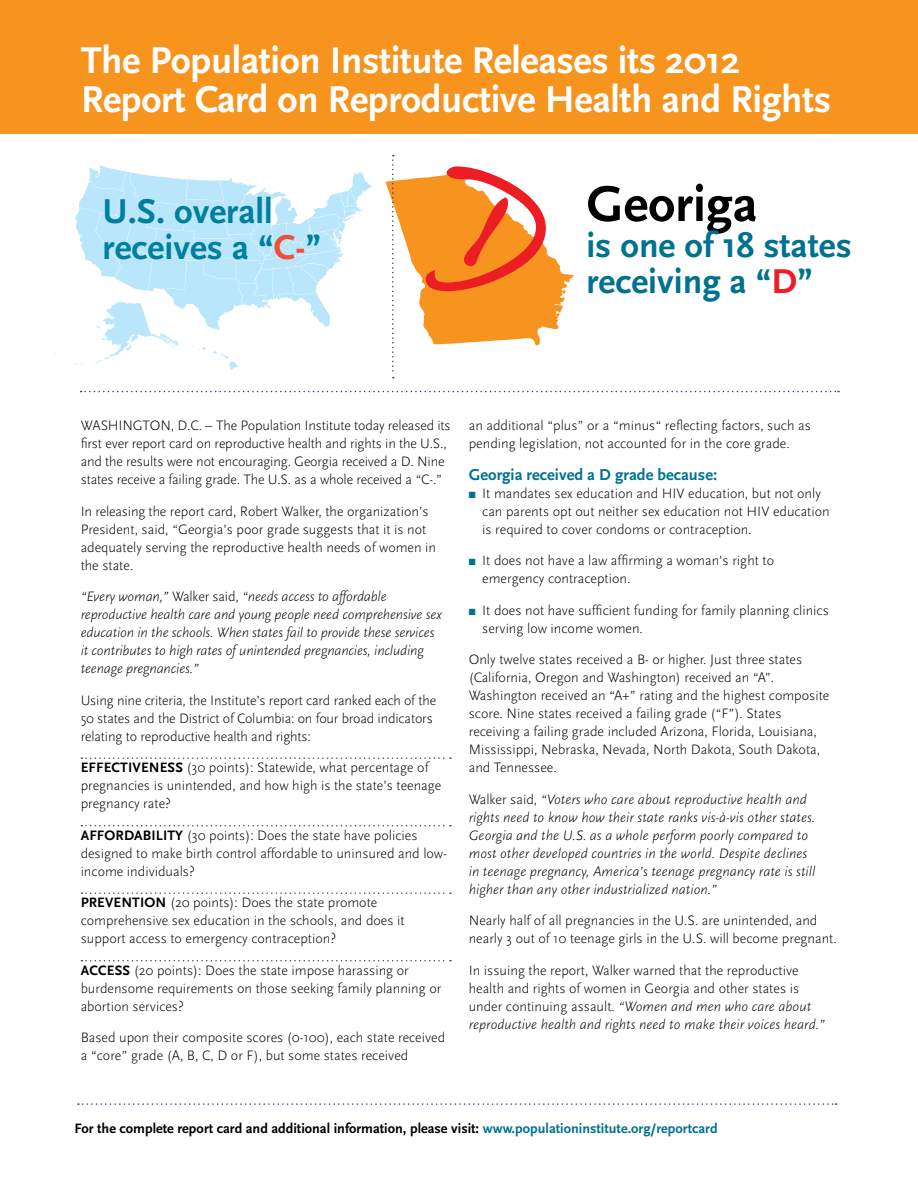
<style>
.page{position:relative;width:918px;height:1188px;background:#fff}
.page>*{position:absolute;margin:0;border:0;box-sizing:border-box;transform-origin:0 0}
.t1{font:162px "Handwriting Dakota";color:#ed1d24}
.t2{font:700 52.5px "Scala Sans Pro";color:#000}
.t3{font:700 39px/39px "Scala Sans Pro";letter-spacing:-.01em;color:#fff}
.t4{font:700 36px/36px "Scala Sans Pro";color:#00728f}
.t5{font:700 36px/36px "Scala Sans Pro";color:#00809d}
.t6{font:700 16.5px "Scala Sans Pro";color:#00728f}
.t7{font:300 14.25px/18px "Scala Sans Pro";color:#000}
.t8{font:italic 300 14.25px/18px "Scala Sans Pro";color:#000}
.t9{font:700 14.25px "Scala Sans Pro";color:#000}
.s1{color:#f04e37}
.s2{color:#ed1d24}
.s3{font-style:normal}
.s4{font-weight:700}
.s5{color:#00728f}
.s6{font-style:italic}
</style>
<div class="page">
<div style="left:0;top:0;width:918px;height:134px;background:#f7941e"></div>
<svg style="left:81px;top:757px;width:370px;height:2px"></svg>
<svg style="left:81px;top:825px;width:370px;height:1px"></svg>
<svg style="left:81px;top:892px;width:370px;height:2px"></svg>
<svg style="left:81px;top:960px;width:370px;height:1px"></svg>
<svg style="left:63px;top:165px;width:310px;height:205px"></svg>
<svg style="left:81px;top:391px;width:758px;height:1px"></svg>
<svg style="left:78px;top:1103px;width:758px;height:2px"></svg>
<svg style="left:385px;top:155px;width:189px;height:223px"></svg>
<h3 class="t3" style="left:81px;top:40px;width:752px">The Population I nstitute Releases its 2012<br>Report Card on Reproductive Health and Rights</h3>
<h3 class="t5" style="left:103px;top:194px;width:220px">U.S. overall receives a “<span class="s1">C-</span>”</h3>
<h1 class="t1" style="left:435px;top:132px;width:111px">D</h1>
<h2 class="t2" style="left:586px;top:173px;width:173px">Georiga</h2>
<h3 class="t4" style="left:586px;top:227px;width:267px">is one of 18 states receiving a “<span class="s2">D</span>”</h3>
<p class="t7" style="left:81px;top:417px;width:372px">WASHINGTON, D.C. – The Population Institute today released its first ever report card on reproductive health and rights in the U.S., and the results were not encouraging. Georgia received a D. Nine states receive a failing grade. The U.S. as a whole received a “C-.”</p>
<p class="t7" style="left:81px;top:502px;width:357px">In releasing the report card, Robert Walker, the organization’s President, said, “Georgia’s poor grade suggests that it is not adequately serving the reproductive health needs of women in the state.</p>
<p class="t8" style="left:81px;top:588px;width:363px">“Every woman,” <span class="s3">Walker said,</span> “needs access to affordable reproductive health care and young people need comprehensive sex education in the schools. When states fail to provide these services it contributes to high rates of unintended pregnancies, including teenage pregnancies.”</p>
<p class="t7" style="left:81px;top:691px;width:357px">Using nine criteria, the Institute’s report card ranked each of the<br>50 states and the District of Columbia: on four broad indicators relating to reproductive health and rights:</p>
<p class="t7" style="left:81px;top:759px;width:362px"><span class="s4">Effectiveness</span> (30 points): Statewide, what percentage of pregnancies is unintended, and how high is the state’s teenage pregnancy rate?</p>
<p class="t7" style="left:81px;top:826px;width:368px"><span class="s4">Affordability</span> (30 points): Does the state have policies designed to make birth control affordable to uninsured and low&shy;income individuals?</p>
<p class="t7" style="left:81px;top:894px;width:325px"><span class="s4">Prevention</span> (20 points): Does the state promote comprehensive sex education in the schools, and does it support access to emergency contraception?</p>
<p class="t7" style="left:81px;top:961px;width:362px"><span class="s4">Access</span> (20 points): Does the state impose harassing or burdensome requirements on those seeking family planning or abortion services?</p>
<p class="t7" style="left:81px;top:1029px;width:366px">Based upon their composite scores (0-100), each state received a “core” grade (A, B, C, D or F), but some states received</p>
<p class="t7" style="left:469px;top:417px;width:344px">an additional “plus” or a “minus“ reflecting factors, such as pending legislation, not accounted for in the core grade.</p>
<p class="t6" style="left:469px;top:465px;width:250px">Georgia received a D grade because:</p>
<p class="t7" style="left:482px;top:484px;width:349px;text-indent:-14px"><span class="s5">■</span> It mandates sex education and HIV education, but not only can parents opt out neither sex education not HIV education is required to cover condoms or contraception.</p>
<p class="t7" style="left:482px;top:552px;width:293px;text-indent:-14px"><span class="s5">■</span> It does not have a law affirming a woman’s right to emergency contraception.</p>
<p class="t7" style="left:482px;top:601px;width:348px;text-indent:-14px"><span class="s5">■</span> It does not have sufficient funding for family planning clinics serving low income women.</p>
<p class="t7" style="left:469px;top:651px;width:362px">Only twelve states received a B- or higher. Just three states (California, Oregon and Washington) received an “A”.<br>Washington received an “A+” rating and the highest composite score. Nine states received a failing grade (“F”). States receiving a failing grade included Arizona, Florida, Louisiana, Mississippi, Nebraska, Nevada, North Dakota, South Dakota, and Tennessee.</p>
<p class="t8" style="left:469px;top:790px;width:348px"><span class="s3">Walker said,</span> “Voters who care about reproductive health and rights need to know how their state ranks vis-à-vis other states.<br>Georgia and the U.S. as a whole perform poorly compared to most other developed countries in the world. Despite declines in teenage pregnancy, America’s teenage pregnancy rate is still higher than any other industrialized nation.”</p>
<p class="t7" style="left:469px;top:912px;width:370px">Nearly half of all pregnancies in the U.S. are unintended, and nearly 3 out of 10 teenage girls in the U.S. will become pregnant.</p>
<p class="t7" style="left:469px;top:961px;width:358px">In issuing the report, Walker warned that the reproductive health and rights of women in Georgia and other states is under continuing assault. <span class="s6">“Women and men who care about reproductive health and rights need to make their voices heard.”</span></p>
<p class="t9" style="left:75px;top:1120px;width:645px">For the complete report card and additional information, please visit: <span class="s5">www.populationinstitute.org/reportcard</span></p>
</div>
